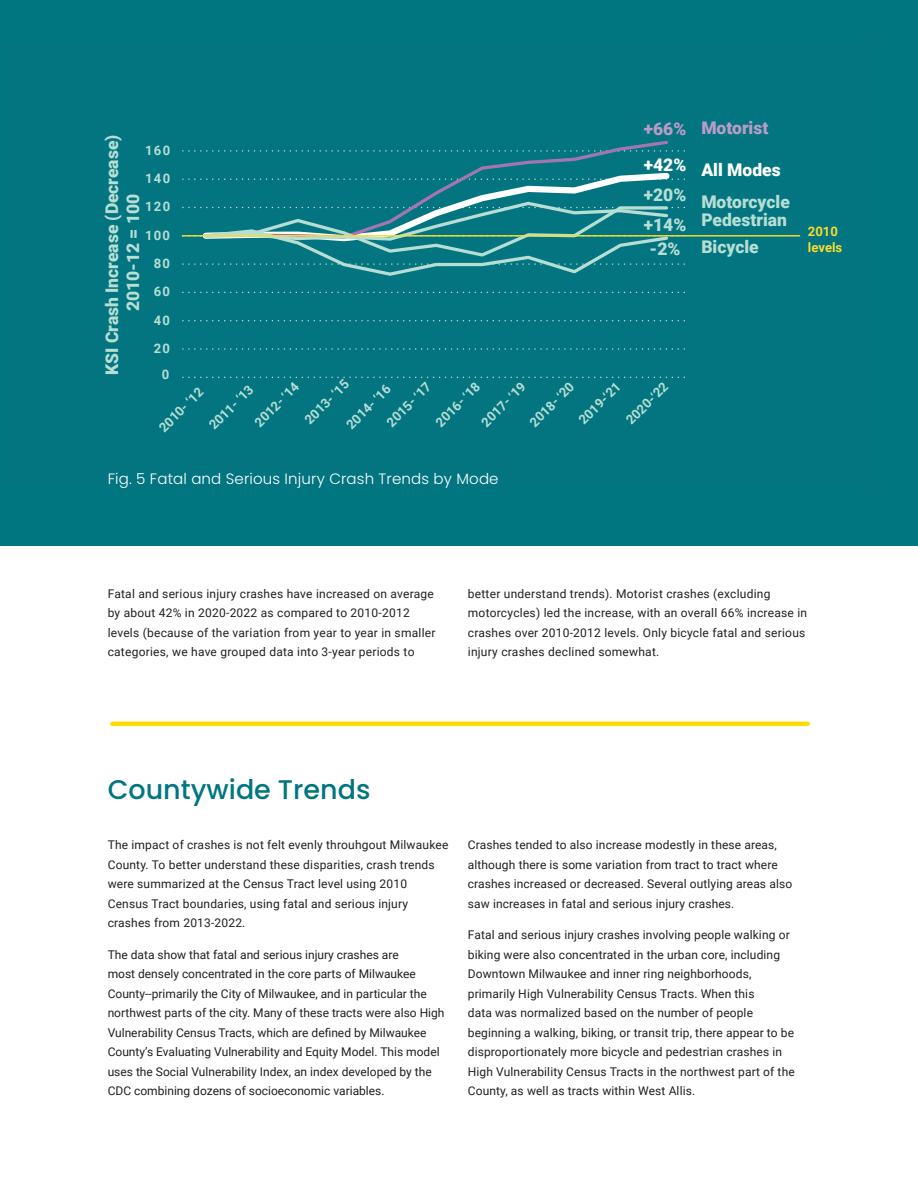
<style>
.page{position:relative;width:918px;height:1188px;background:#fff}
.page>*{position:absolute;margin:0;border:0;box-sizing:border-box;transform-origin:0 0}
.t1{font:500 27px "Poppins";color:#007680}
.t2{font:900 17.4px/21px "Roboto";color:#b6ded4}
.t3{font:900 17.4px/35.8px "Roboto";color:#bb9cc7}
.t4{font:300 15px "Poppins";letter-spacing:.01em;color:#fff}
.t5{font:700 13.05px/26.8px "Roboto";letter-spacing:.085em;color:#b6ded4}
.t6{font:700 13.05px/15.8px "Roboto";color:#fadd2b}
.Paragraph_Style_1{font:12px/19.5px "Roboto";letter-spacing:.01em;color:#231f20}
.s1{color:#fff}
</style>
<div class="page">
<div style="left:0;top:0;width:918px;height:546px;background:#007680"></div>
<hr style="left:112px;top:722px;width:696px;height:4px;background:#fedd00">
<svg style="left:181px;top:140px;width:620px;height:238px"></svg>
<p class="t3" style="left:644px;top:110px;width:44px">+66% <span class="s1">+42%</span></p>
<p class="t2" style="left:644px;top:180px;width:44px;line-height:29.7px">+20% +14%</p>
<p class="t2" style="left:650px;top:238px;width:32px">-2%</p>
<p class="t2" style="left:101px;top:375px;width:242px;text-align:center;rotate:-90deg">KSI Crash Increase (Decrease)<br>2010-12 = 100</p>
<p class="t5" style="left:145px;top:136px;width:26px">160</p>
<p class="t5" style="left:145px;top:165px;width:26px">140</p>
<p class="t5" style="left:145px;top:193px;width:26px">120</p>
<p class="t5" style="left:145px;top:221px;width:26px">100</p>
<p class="t5" style="left:154px;top:249px;width:18px">80</p>
<p class="t5" style="left:154px;top:278px;width:18px">60</p>
<p class="t5" style="left:154px;top:306px;width:18px">40</p>
<p class="t5" style="left:154px;top:334px;width:18px">20</p>
<p class="t5" style="left:162px;top:361px;width:9px">0</p>
<p class="t5" style="left:151px;top:420px;width:58px;rotate:-45deg">2010- ‘12</p>
<p class="t5" style="left:201px;top:417px;width:58px;rotate:-45deg">2011- ‘13</p>
<p class="t5" style="left:247px;top:415px;width:58px;rotate:-45deg">2012- ‘14</p>
<p class="t5" style="left:297px;top:412px;width:58px;rotate:-45deg">2013- ‘15</p>
<p class="t5" style="left:360px;top:396px;width:58px;text-indent:-30px;rotate:-45deg">2014- ‘16<br>2015- ‘17</p>
<p class="t5" style="left:428px;top:415px;width:58px;rotate:-45deg">2016- ‘18</p>
<p class="t5" style="left:474px;top:415px;width:58px;rotate:-45deg">2017- ‘19</p>
<p class="t5" style="left:522px;top:415px;width:58px;rotate:-45deg">2018- ‘20</p>
<p class="t5" style="left:571px;top:412px;width:55px;rotate:-45deg">2019-‘21</p>
<p class="t5" style="left:618px;top:412px;width:55px;rotate:-45deg">2020-‘22</p>
<p class="t3" style="left:701px;top:110px;width:69px">Motorist</p>
<p class="t2" style="left:701px;top:153px;width:90px;line-height:32px"><span class="s1">All Modes<br></span>Motorcycle</p>
<p class="t2" style="left:701px;top:206px;width:87px;line-height:26.4px">Pedestrian<br>Bicycle</p>
<p class="t4" style="left:108px;top:470px;width:392px">Fig. 5 Fatal and Serious Injury Crash Trends by Mode</p>
<p class="t6" style="left:808px;top:223px;width:36px">2010 levels</p>
<p class="Paragraph_Style_1" style="left:108px;top:583px;width:329px">Fatal and serious injury crashes have increased on average by about 42% in 2020-2022 as compared to 2010-2012 levels (because of the variation from year to year in smaller categories, we have grouped data into 3-year periods to</p>
<p class="Paragraph_Style_1" style="left:468px;top:583px;width:341px">better understand trends). Motorist crashes (excluding motorcycles) led the increase, with an overall 66% increase in crashes over 2010-2012 levels. Only bicycle fatal and serious injury crashes declined somewhat.</p>
<p class="t1" style="left:108px;top:774px;width:264px">Countywide Trends</p>
<p class="Paragraph_Style_1" style="left:108px;top:835px;width:342px">The impact of crashes is not felt evenly throuhgout Milwaukee County. To better understand these disparities, crash trends were summarized at the Census Tract level using 2010<br>Census Tract boundaries, using fatal and serious injury crashes from 2013-2022.</p>
<p class="Paragraph_Style_1" style="left:108px;top:944px;width:338px">The data show that fatal and serious injury crashes are<br>most densely concentrated in the core parts of Milwaukee County--primarily the City of Milwaukee, and in particular the northwest parts of the city. Many of these tracts were also High Vulnerability Census Tracts, which are defined by Milwaukee County’s Evaluating Vulnerability and Equity Model. This model uses the Social Vulnerability Index, an index developed by the CDC combining dozens of socioeconomic variables.</p>
<p class="Paragraph_Style_1" style="left:468px;top:835px;width:326px">Crashes tended to also increase modestly in these areas, although there is some variation from tract to tract where crashes increased or decreased. Several outlying areas also saw increases in fatal and serious injury crashes.</p>
<p class="Paragraph_Style_1" style="left:468px;top:925px;width:328px">Fatal and serious injury crashes involving people walking or biking were also concentrated in the urban core, including Downtown Milwaukee and inner ring neighborhoods, primarily High Vulnerability Census Tracts. When this<br>data was normalized based on the number of people beginning a walking, biking, or transit trip, there appear to be disproportionately more bicycle and pedestrian crashes in High Vulnerability Census Tracts in the northwest part of the County, as well as tracts within West Allis.</p>
</div>
